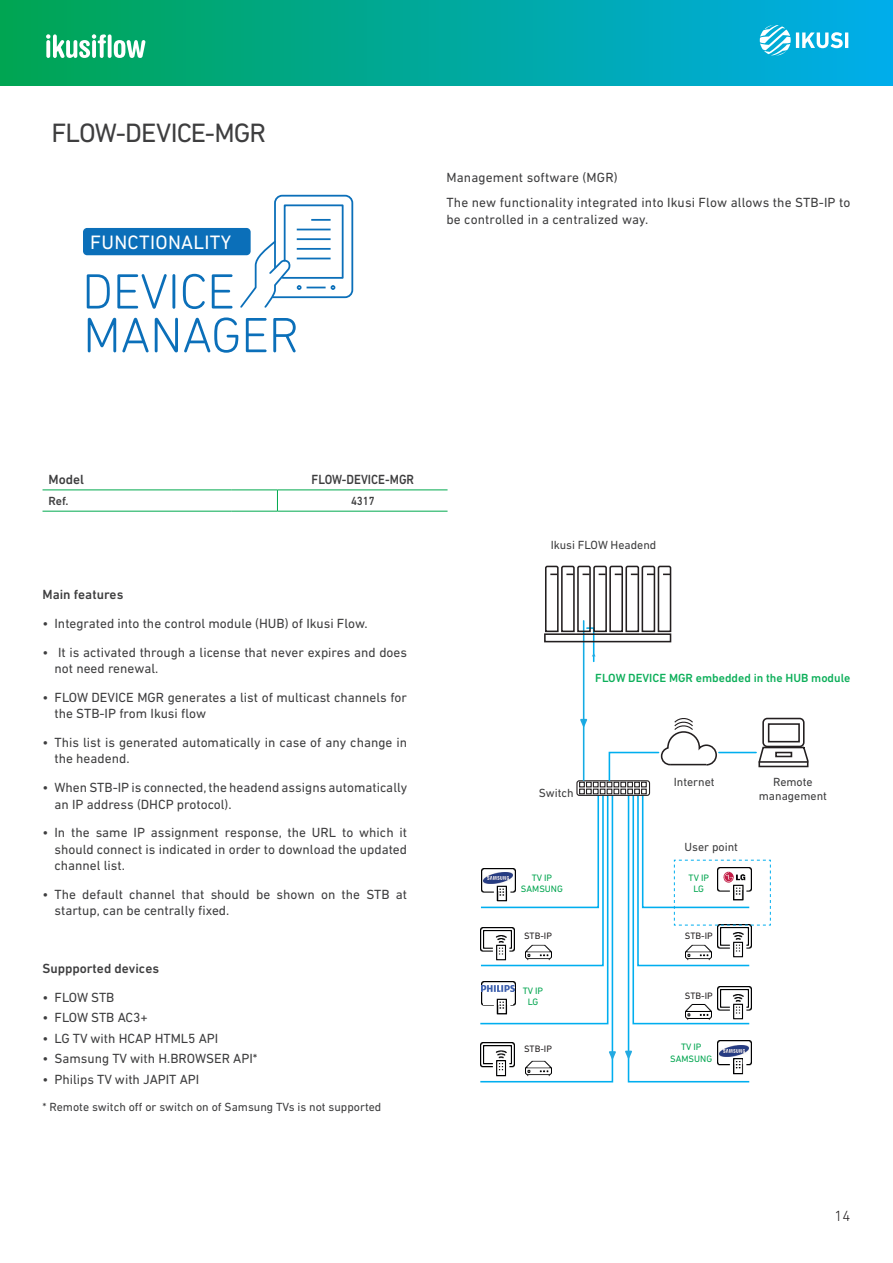
<style>
.page{position:relative;width:893px;height:1263px;background:#fff}
.page>*{position:absolute;margin:0;border:0;box-sizing:border-box;transform-origin:0 0}
.t1{font:300 50.25px/43.7px "DIN Next Rounded LT Pro";letter-spacing:-.01em;color:#0b6fb9}
.t2{font:27px "DIN Next LT Pro";letter-spacing:-.035em;color:#3e3e3f}
.t3{font:19.8px "DIN Next LT Pro";letter-spacing:.015em;color:#fff}
.t4{font:300 15px "DIN Next LT Pro";color:#231f20}
.t5{font:13.5px/16.2px "DIN Next LT Pro";color:#3e3e3f}
.t6{font:500 13.5px "DIN Next LT Pro";color:#3e3e3f}
.t7{font:500 13.5px "DIN Next LT Pro";color:#3e3e3f;scale:.9 1}
.t8{font:12px/14.4px "DIN Next LT Pro";color:#3e3e3f;text-align:center}
.t9{font:500 12px "DIN Next LT Pro";color:#0daf5a}
.t10{font:500 12px "DIN Next LT Pro";color:#3e3e3f}
.t11{font:500 12px "DIN Next LT Pro";color:#3e3e3f;scale:.9 1}
.t12{font:9.45px/11.2px "DIN Next LT Pro";color:#00a54f;text-align:center}
.t13{font:9.45px "DIN Next LT Pro";color:#231f20}
</style>
<div class="page">
<div style="left:0;top:0;width:893px;height:85px;background:linear-gradient(to right,#00a551,#00adea)"></div>
<hr style="left:796px;top:32px;width:3px;height:16px;background:#fff">
<svg style="left:802px;top:32px;width:41px;height:16px"></svg>
<hr style="left:845px;top:32px;width:3px;height:16px;background:#fff">
<svg style="left:760px;top:25px;width:31px;height:31px"></svg>
<svg style="left:46px;top:34px;width:99px;height:24px"></svg>
<svg style="left:544px;top:565px;width:128px;height:98px"></svg>
<div style="left:544px;top:633px;width:127px;height:9px;border:2px solid #231f20"></div>
<svg style="left:480px;top:717px;width:329px;height:366px"></svg>
<hr style="left:43px;top:490px;width:189px;height:1px;background:#00a94e">
<hr style="left:232px;top:490px;width:45px;height:1px;background:#00a94e">
<hr style="left:277px;top:490px;width:171px;height:1px;background:#00a94e">
<hr style="left:43px;top:511px;width:189px;height:1px;background:#00a94e">
<hr style="left:232px;top:511px;width:45px;height:1px;background:#00a94e">
<hr style="left:277px;top:511px;width:171px;height:1px;background:#00a94e">
<svg style="left:277px;top:490px;width:1px;height:21px"></svg>
<svg style="left:239px;top:194px;width:115px;height:114px"></svg>
<hr style="left:297px;top:258px;width:34px;height:1px;background:#0b6fb9">
<hr style="left:297px;top:248px;width:34px;height:2px;background:#0b6fb9">
<hr style="left:297px;top:238px;width:34px;height:2px;background:#0b6fb9">
<hr style="left:297px;top:229px;width:34px;height:1px;background:#0b6fb9">
<hr style="left:311px;top:219px;width:20px;height:2px;background:#0b6fb9">
<div style="left:83px;top:228px;width:168px;height:27px;background:#0b6fb9;border-radius:4px"></div>
<h2 class="t2" style="left:51px;top:117px;width:216px">FLOW-DEVICE-MGR</h2>
<h3 class="t3" style="left:90px;top:231px;width:143px">FUNCTIONALITY</h3>
<h1 class="t1" style="left:82px;top:269px;width:219px">DEVICE<br>MANAGER</h1>
<p class="t5" style="left:446px;top:165px;width:405px;line-height:25px">Management software (MGR)<br>The new functionality integrated into Ikusi Flow allows the STB-IP to</p>
<p class="t5" style="left:446px;top:211px;width:203px">be controlled in a centralized way.</p>
<p class="t6" style="left:49px;top:471px;width:37px">Model</p>
<p class="t7" style="left:312px;top:471px;width:115px">FLOW-DEVICE-MGR</p>
<p class="t10" style="left:49px;top:494px;width:21px">Ref.</p>
<p class="t11" style="left:351px;top:494px;width:28px">4317</p>
<p class="t6" style="left:43px;top:586px;width:82px">Main features</p>
<p class="t5" style="left:43px;top:615px;width:327px">• Integrated into the control module (HUB) of Ikusi Flow.</p>
<p class="t5" style="left:55px;top:644px;width:354px;text-indent:-12px">• It is activated through a license that never expires and does not need renewal.</p>
<p class="t5" style="left:55px;top:689px;width:354px;text-indent:-12px">• FLOW DEVICE MGR generates a list of multicast channels for the STB-IP from Ikusi flow</p>
<p class="t5" style="left:55px;top:734px;width:354px;text-indent:-12px">• This list is generated automatically in case of any change in the headend.</p>
<p class="t5" style="left:55px;top:779px;width:354px;text-indent:-12px">• When STB-IP is connected, the headend assigns automatically an IP address (DHCP protocol).</p>
<p class="t5" style="left:55px;top:825px;width:354px;text-align:justify;text-indent:-12px">• In the same IP assignment response, the URL to which it should connect is indicated in order to download the updated channel list.</p>
<p class="t5" style="left:55px;top:886px;width:354px;text-indent:-12px">• The default channel that should be shown on the STB at startup, can be centrally fixed.</p>
<p class="t6" style="left:43px;top:960px;width:118px">Suppported devices</p>
<p class="t5" style="left:43px;top:989px;width:73px">• FLOW STB</p>
<p class="t5" style="left:43px;top:1009px;width:107px">• FLOW STB AC3+</p>
<p class="t5" style="left:43px;top:1030px;width:177px">• LG TV with HCAP HTML5 API</p>
<p class="t5" style="left:43px;top:1050px;width:216px">• Samsung TV with H.BROWSER API*</p>
<p class="t5" style="left:43px;top:1071px;width:158px">• Philips TV with JAPIT API</p>
<p class="t8" style="left:43px;top:1099px;width:340px">* Remote switch off or switch on of Samsung TVs is not supported</p>
<p class="t8" style="left:551px;top:538px;width:107px">Ikusi FLOW Headend</p>
<p class="t9" style="left:595px;top:670px;width:257px">FLOW DEVICE MGR embedded in the HUB module</p>
<p class="t8" style="left:539px;top:785px;width:36px">Switch</p>
<p class="t8" style="left:674px;top:774px;width:42px">Internet</p>
<p class="t8" style="left:685px;top:840px;width:55px">User point</p>
<p class="t8" style="left:759px;top:774px;width:70px">Remote management</p>
<p class="t12" style="left:521px;top:872px;width:43px">TV IP<br>SAMSUNG</p>
<p class="t13" style="left:524px;top:930px;width:29px">STB-IP</p>
<p class="t13" style="left:685px;top:930px;width:29px">STB-IP</p>
<p class="t12" style="left:689px;top:872px;width:22px">TV IP<br>LG</p>
<p class="t12" style="left:523px;top:984px;width:22px">TV IP<br>LG</p>
<p class="t13" style="left:524px;top:1043px;width:29px">STB-IP</p>
<p class="t13" style="left:685px;top:990px;width:29px">STB-IP</p>
<p class="t12" style="left:670px;top:1041px;width:43px">TV IP<br>SAMSUNG</p>
<p class="t4" style="left:834px;top:1207px;width:17px">14</p>
</div>
